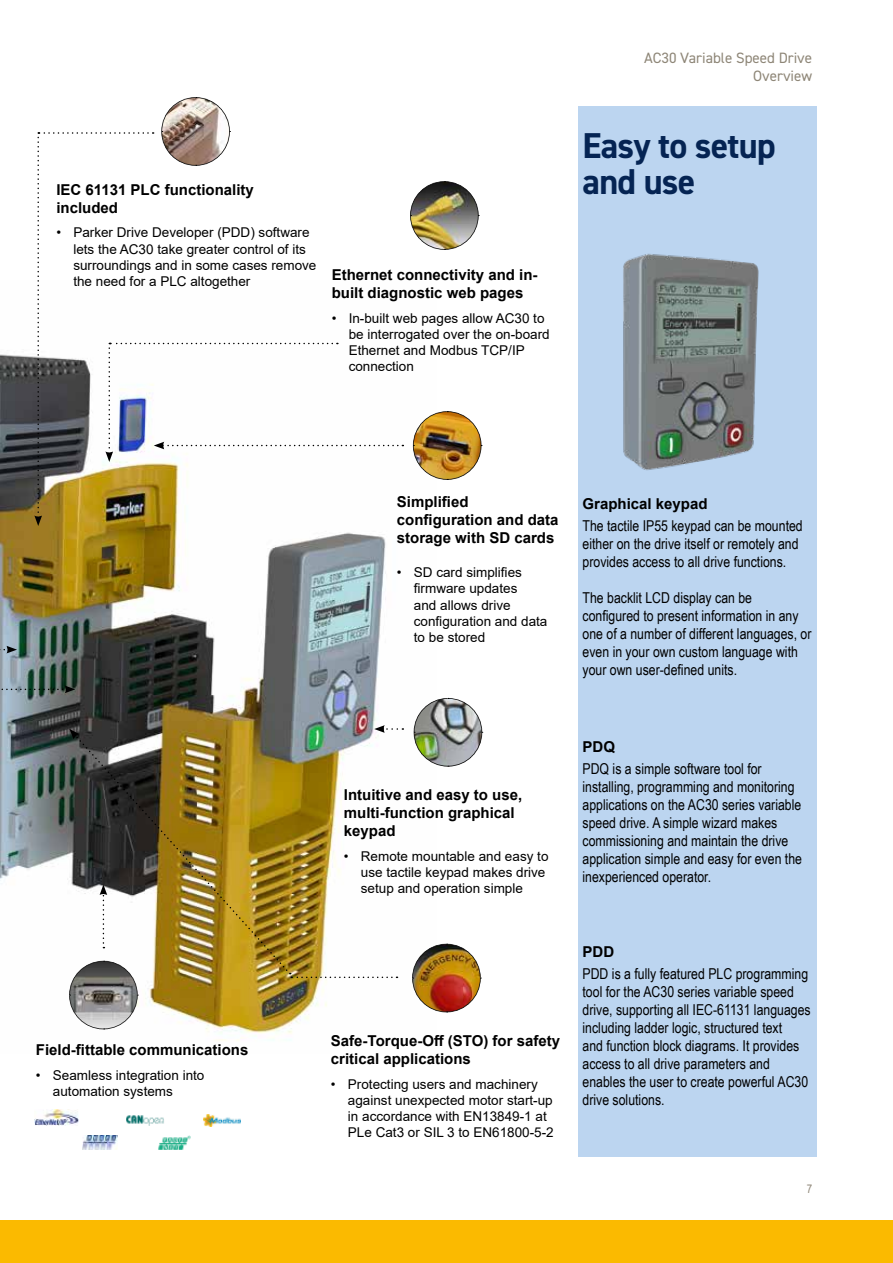
<style>
.page{position:relative;width:893px;height:1263px;background:#fff}
.page>*{position:absolute;margin:0;border:0;box-sizing:border-box;transform-origin:0 0}
.t1{font:700 36px/36px "DIN2014";letter-spacing:-.02em;color:#052453}
.t2{font:15px/18px "Arial Narrow";color:#000}
.t3{font:700 15px/18px "Arial";color:#000}
.t4{font:15px/18px "DIN2014";color:#8e8677;text-align:right}
.t5{font:13.5px/16.2px "Arial";color:#000}
.t6{font:12px "Arial Narrow";color:#8e8677}
</style>
<div class="page">
<div style="left:0;top:1220px;width:893px;height:43px;background:#fbba00"></div>
<img style="left:0;top:354px;width:414px;height:687px">
<div style="left:578px;top:106px;width:238px;height:1051px;background:#bcd5f0"></div>
<svg style="left:69px;top:961px;width:69px;height:69px"></svg>
<img style="left:413px;top:411px;width:69px;height:69px">
<img style="left:410px;top:181px;width:69px;height:69px">
<img style="left:414px;top:698px;width:69px;height:69px">
<svg style="left:374px;top:725px;width:29px;height:8px"></svg>
<svg style="left:34px;top:97px;width:369px;height:429px"></svg>
<img style="left:412px;top:944px;width:69px;height:69px">
<img style="left:74px;top:734px;width:215px;height:238px">
<svg style="left:69px;top:729px;width:10px;height:10px"></svg>
<svg style="left:290px;top:973px;width:107px;height:5px"></svg>
<img style="left:623px;top:253px;width:136px;height:218px">
<svg style="left:0;top:646px;width:17px;height:7px"></svg>
<svg style="left:0;top:685px;width:75px;height:8px"></svg>
<img style="left:126px;top:1115px;width:38px;height:10px">
<img style="left:34px;top:1110px;width:44px;height:15px">
<img style="left:82px;top:1136px;width:36px;height:14px">
<img style="left:204px;top:1115px;width:36px;height:11px">
<img style="left:158px;top:1136px;width:32px;height:14px">
<p class="t3" style="left:56px;top:181px;width:199px">IEC 61131 PLC functionality included</p>
<p class="t5" style="left:73px;top:224px;width:245px;text-indent:-17px">• Parker Drive Developer (PDD) software lets the AC30 take greater control of its surroundings and in some cases remove the need for a PLC altogether</p>
<p class="t3" style="left:332px;top:266px;width:207px">Ethernet connectivity and in&shy;built diagnostic web pages</p>
<p class="t5" style="left:349px;top:310px;width:203px;text-indent:-17px">• In-built web pages allow AC30 to be interrogated over the on-board<br>Ethernet and Modbus TCP/IP connection</p>
<p class="t4" style="left:644px;top:48px;width:170px">AC30 Variable Speed Drive<br>Overview</p>
<h1 class="t1" style="left:583px;top:127px;width:195px">Easy to setup and use</h1>
<p class="t3" style="left:36px;top:1041px;width:214px">Field-fittable communications</p>
<p class="t5" style="left:53px;top:1067px;width:153px;text-indent:-17px">• Seamless integration into automation systems</p>
<p class="t3" style="left:397px;top:493px;width:163px">Simplified configuration and data storage with SD cards</p>
<p class="t5" style="left:414px;top:564px;width:135px;text-indent:-17px">• SD card simplifies firmware updates<br>and allows drive configuration and data to be stored</p>
<p class="t3" style="left:583px;top:495px;width:127px">Graphical keypad</p>
<p class="t2" style="left:583px;top:516px;width:222px">The tactile IP55 keypad can be mounted either on the drive itself or remotely and provides access to all drive functions.</p>
<p class="t2" style="left:583px;top:588px;width:230px">The backlit LCD display can be configured to present information in any one of a number of different languages, or even in your own custom language with your own user-defined units.</p>
<p class="t3" style="left:344px;top:786px;width:180px">Intuitive and easy to use, multi-function graphical keypad</p>
<p class="t5" style="left:361px;top:848px;width:189px;text-indent:-17px">• Remote mountable and easy to use tactile keypad makes drive setup and operation simple</p>
<p class="t3" style="left:331px;top:1032px;width:231px">Safe-Torque-Off (STO) for safety critical applications</p>
<p class="t5" style="left:348px;top:1075px;width:207px;text-indent:-17px">• Protecting users and machinery against unexpected motor start-up in accordance with EN13849-1 at<br>PLe Cat3 or SIL 3 to EN61800-5-2</p>
<p class="t3" style="left:583px;top:738px;width:34px">PDQ</p>
<p class="t2" style="left:583px;top:759px;width:221px">PDQ is a simple software tool for installing, programming and monitoring applications on the AC30 series variable speed drive. A simple wizard makes commissioning and maintain the drive application simple and easy for even the inexperienced operator.</p>
<p class="t3" style="left:583px;top:943px;width:33px">PDD</p>
<p class="t2" style="left:583px;top:964px;width:230px">PDD is a fully featured PLC programming tool for the AC30 series variable speed drive, supporting all IEC-61131 languages including ladder logic, structured text<br>and function block diagrams. It provides access to all drive parameters and enables the user to create powerful AC30 drive solutions.</p>
<p class="t6" style="left:807px;top:1180px;width:7px">7</p>
</div>
